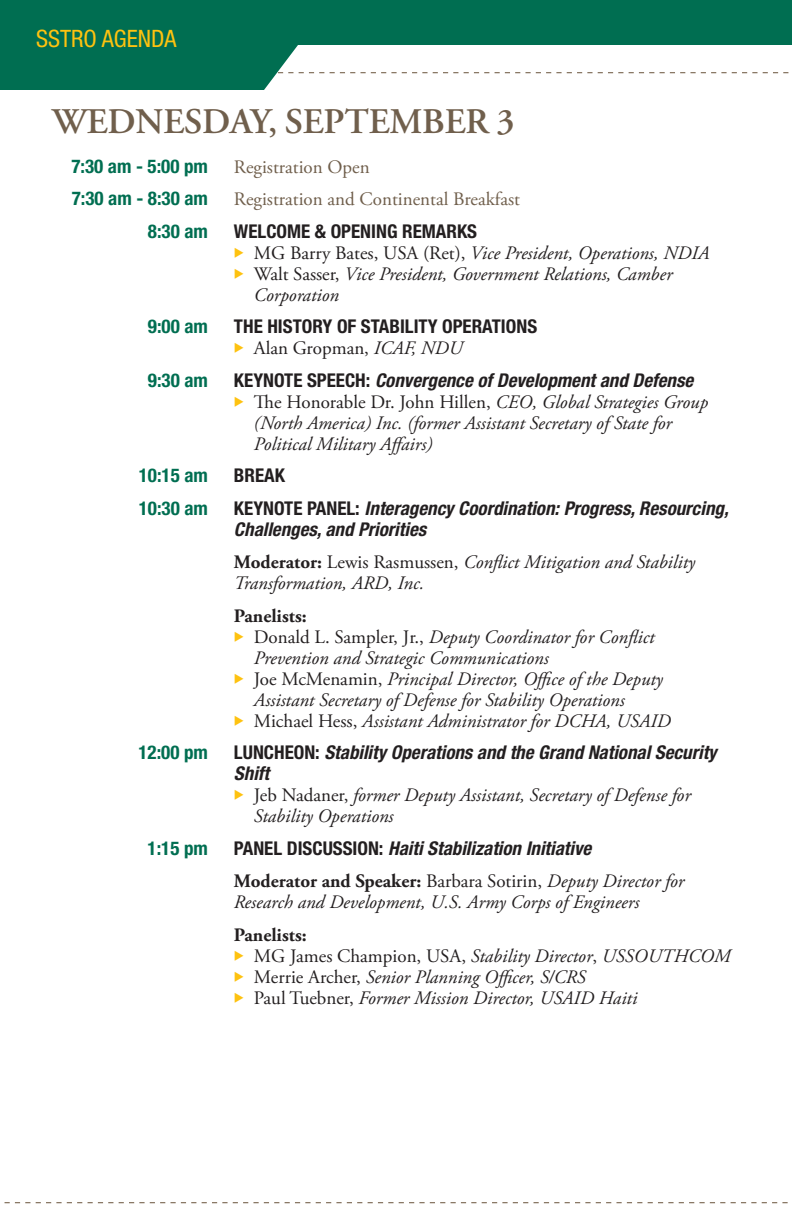
<style>
.page{position:relative;width:792px;height:1224px;background:#fff}
.page>*{position:absolute;margin:0;border:0;box-sizing:border-box;transform-origin:0 0}
.t1{font:600 36px "Adobe Garamond Pro";color:#705f4c}
.t2{font:condensed 24px "Helvetica Neue LT Std";color:#fec210}
.t3{font:italic 19px/21px "Adobe Garamond Pro";color:#231f20}
.t4{font:italic 700 condensed 19px/21px "Helvetica Neue LT Std";color:#231f20}
.t5{font:700 condensed 19px "Helvetica Neue LT Std";color:#006e51}
.t6{font:700 condensed 19px "Helvetica Neue LT Std";color:#231f20}
.t7{font:19px "Adobe Garamond Pro";color:#705f4c}
.t8{font:19px "Adobe Garamond Pro";color:#231f20}
.t9{font:700 19px "Adobe Garamond Pro";color:#231f20}
.s1{color:#fec210}
.s2{font-style:normal}
.s3{font-style:italic}
.s4{font-weight:700;font-style:normal}
</style>
<div class="page">
<svg style="left:4px;top:1202px;width:784px;height:1px"></svg>
<svg style="left:0;top:0;width:792px;height:90px;fill:#006e51"></svg>
<p class="t2" style="left:36px;top:25px;width:142px">SSTRO AGENDA</p>
<p class="t1" style="left:250px;top:100px;width:95px">Y, SEPTEMBER</p>
<p class="t1" style="left:497px;top:100px;width:20px">3</p>
<p class="t1" style="left:52px;top:100px;width:60px">WEDNESDA</p>
<p class="t5" style="left:71px;top:155px;width:138px">7:30 AM - 5:00 PM</p>
<p class="t7" style="left:234px;top:155px;width:137px">Registration Open</p>
<p class="t5" style="left:72px;top:187px;width:138px">7:30 AM - 8:30 AM</p>
<p class="t7" style="left:234px;top:188px;width:288px">Registration and Continental Breakfast</p>
<p class="t5" style="left:148px;top:220px;width:62px">8:30 AM</p>
<p class="t6" style="left:234px;top:220px;width:245px">WELCOME &amp; OPENING REMARKS</p>
<p class="t3" style="left:234px;top:243px;width:477px"><span class="s1">◆</span> <span class="s2">MG Barry Bates, USA (Ret),</span> Vice President, Operations, NDIA</p>
<p class="t3" style="left:254px;top:264px;width:420px;text-indent:-20px"><span class="s1">◆</span> <span class="s2">Walt Sasser,</span> Vice President, Government Relations, Camber<br>Corporation</p>
<p class="t5" style="left:148px;top:315px;width:62px">9:00 AM</p>
<p class="t6" style="left:234px;top:315px;width:305px">THE HISTORY OF STABILITY OPERATIONS</p>
<p class="t8" style="left:234px;top:337px;width:230px"><span class="s1">◆</span> Alan Gropman, <span class="s3">ICAF, NDU</span></p>
<p class="t5" style="left:148px;top:369px;width:62px">9:30 AM</p>
<p class="t4" style="left:234px;top:370px;width:461px"><span class="s2">KEYNOTE SPEECH:</span> Convergence of Development and Defense</p>
<p class="t3" style="left:254px;top:392px;width:456px;text-indent:-20px"><span class="s1">◆</span> <span class="s2">The Honorable Dr. John Hillen,</span> CEO, Global Strategies Group (North America) Inc. (former Assistant Secretary of State for<br>Political Military Affairs)</p>
<p class="t5" style="left:139px;top:464px;width:71px">10:15 AM</p>
<p class="t6" style="left:234px;top:464px;width:53px">BREAK</p>
<p class="t5" style="left:139px;top:497px;width:71px">10:30 AM</p>
<p class="t4" style="left:234px;top:498px;width:496px"><span class="s2">KEYNOTE PANEL:</span> Interagency Coordination: Progress, Resourcing,<br>Challenges, and Priorities</p>
<p class="t3" style="left:234px;top:552px;width:463px"><span class="s4">Moderator:</span> <span class="s2">Lewis Rasmussen,</span> Conflict Mitigation and Stability<br>Transformation, ARD, Inc.</p>
<p class="t9" style="left:234px;top:605px;width:74px">Panelists:</p>
<p class="t3" style="left:254px;top:627px;width:402px;text-indent:-20px"><span class="s1">◆</span> <span class="s2">Donald L. Sampler, Jr.,</span> Deputy Coordinator for Conflict<br>Prevention and Strategic Communications</p>
<p class="t3" style="left:254px;top:669px;width:410px;text-indent:-20px"><span class="s1">◆</span> <span class="s2">Joe McMenamin,</span> Principal Director, Office of the Deputy<br>Assistant Secretary of Defense for Stability Operations</p>
<p class="t3" style="left:234px;top:711px;width:438px"><span class="s1">◆</span> <span class="s2">Michael Hess,</span> Assistant Administrator for DCHA, USAID</p>
<p class="t5" style="left:138px;top:741px;width:71px">12:00 PM</p>
<p class="t4" style="left:234px;top:742px;width:484px"><span class="s2">LUNCHEON:</span> Stability Operations and the Grand National Security<br>Shift</p>
<p class="t3" style="left:254px;top:785px;width:438px;text-indent:-20px"><span class="s1">◆</span> <span class="s2">Jeb Nadaner,</span> former Deputy Assistant, Secretary of Defense for<br>Stability Operations</p>
<p class="t5" style="left:148px;top:837px;width:62px">1:15 PM</p>
<p class="t4" style="left:234px;top:838px;width:359px"><span class="s2">PANEL DISCUSSION:</span> Haiti Stabilization Initiative</p>
<p class="t3" style="left:234px;top:871px;width:452px"><span class="s4">Moderator and Speaker:</span> <span class="s2">Barbara Sotirin,</span> Deputy Director for<br>Research and Development, U.S. Army Corps of Engineers</p>
<p class="t9" style="left:234px;top:924px;width:74px">Panelists:</p>
<p class="t3" style="left:234px;top:946px;width:498px"><span class="s1">◆</span> <span class="s2">MG James Champion, USA,</span> Stability Director<span class="s2">,</span> USSOUTHCOM</p>
<p class="t3" style="left:234px;top:967px;width:353px"><span class="s1">◆</span> <span class="s2">Merrie Archer,</span> Senior Planning Officer, S/CRS</p>
<p class="t3" style="left:234px;top:988px;width:405px"><span class="s1">◆</span> <span class="s2">Paul Tuebner,</span> Former Mission Director, USAID Haiti</p>
</div>
